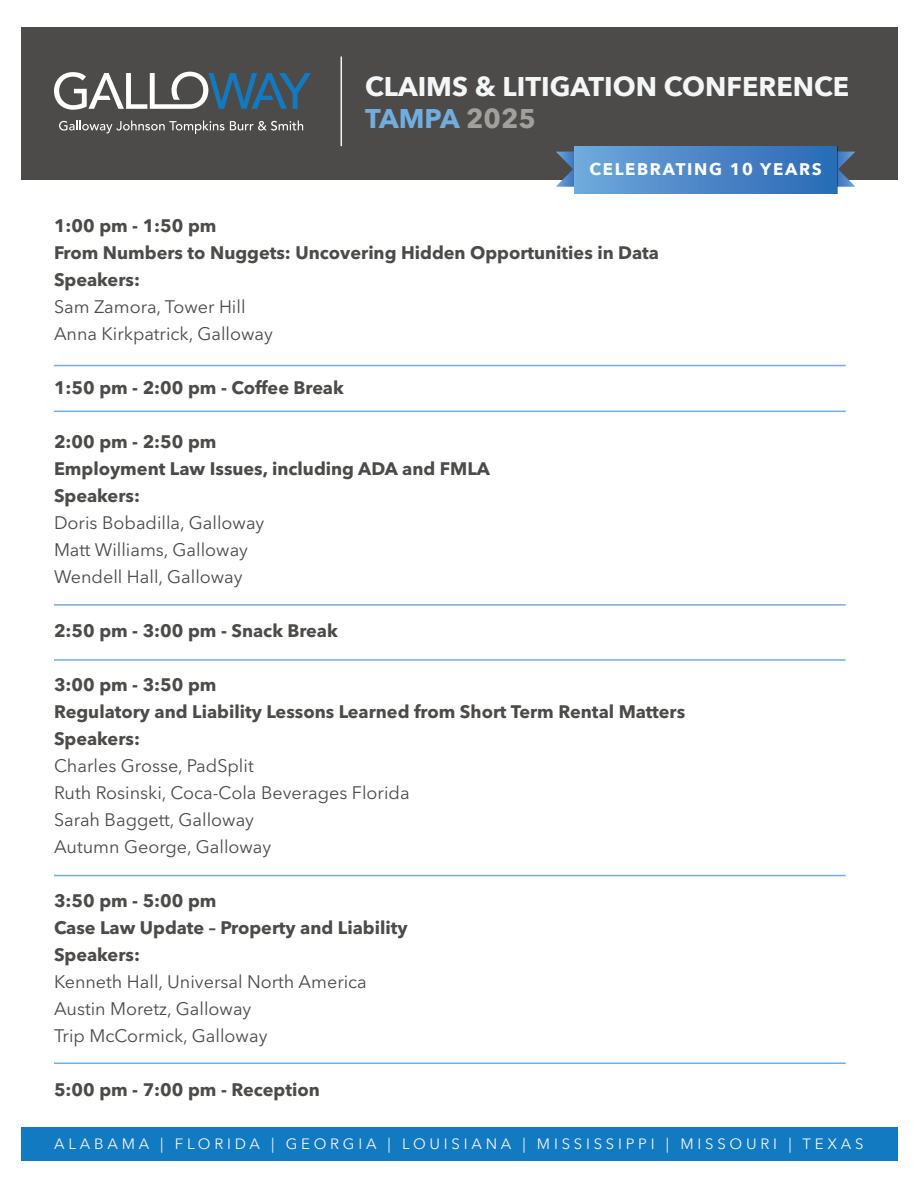
<style>
.page{position:relative;width:918px;height:1188px;background:#fff}
.page>*{position:absolute;margin:0;border:0;box-sizing:border-box;transform-origin:0 0}
.t1{font:700 27px/32.4px "Avenir Next";color:#f4f5f6}
.t2{font:700 18px/27px "Avenir Next LT Pro";color:#4d4b49}
.t3{font:18px/27px "Avenir Next LT Pro";color:#4d4b49}
.t4{font:700 16.8px "Avenir Next";letter-spacing:.1em;color:#fff}
.t5{font:15px "Avenir Next";letter-spacing:.25em;color:#f4f5f6}
.s1{color:#71adde}
.s2{color:#a1a09d}
</style>
<div class="page">
<div style="left:21px;top:1128px;width:876px;height:33px;background:#127ac0"></div>
<hr style="left:54px;top:659px;width:792px;height:2px;background:#71adde">
<hr style="left:54px;top:365px;width:792px;height:1px;background:#71adde">
<hr style="left:54px;top:411px;width:792px;height:1px;background:#71adde">
<hr style="left:54px;top:604px;width:792px;height:2px;background:#71adde">
<hr style="left:54px;top:1062px;width:792px;height:2px;background:#71adde">
<hr style="left:54px;top:875px;width:792px;height:1px;background:#71adde">
<div style="left:21px;top:27px;width:876px;height:153px;background:#4d4b49"></div>
<svg style="left:59px;top:120px;width:244px;height:14px"></svg>
<svg style="left:54px;top:72px;width:257px;height:38px"></svg>
<hr style="left:341px;top:57px;width:1px;height:89px;background:#f4f5f6">
<svg style="left:837px;top:152px;width:18px;height:35px"></svg>
<svg style="left:556px;top:152px;width:18px;height:35px"></svg>
<div style="left:574px;top:146px;width:263px;height:47px;background:linear-gradient(to right,#70a7db,#2a68b4)"></div>
<h1 class="t1" style="left:365px;top:70px;width:486px">CLAIMS &amp; LITIGATION CONFERENCE<br><span class="s1">TAMPA</span> <span class="s2">2025</span></h1>
<p class="t4" style="left:589px;top:154px;width:234px">CELEBRATING 10 YEARS</p>
<p class="t2" style="left:54px;top:212px;width:607px">1:00 pm - 1:50 pm<br>From Numbers to Nuggets: Uncovering Hidden Opportunities in Data<br>Speakers:</p>
<p class="t3" style="left:54px;top:294px;width:220px">Sam Zamora, Tower Hill<br>Anna Kirkpatrick, Galloway</p>
<p class="t2" style="left:54px;top:374px;width:291px">1:50 pm - 2:00 pm - Coffee Break</p>
<p class="t2" style="left:54px;top:428px;width:438px">2:00 pm - 2:50 pm<br>Employment Law Issues, including ADA and FMLA<br>Speakers:</p>
<p class="t3" style="left:54px;top:510px;width:212px">Doris Bobadilla, Galloway<br>Matt Williams, Galloway<br>Wendell Hall, Galloway</p>
<p class="t2" style="left:54px;top:617px;width:285px">2:50 pm - 3:00 pm - Snack Break</p>
<p class="t2" style="left:54px;top:671px;width:633px">3:00 pm - 3:50 pm<br>Regulatory and Liability Lessons Learned from Short Term Rental Matters<br>Speakers:</p>
<p class="t3" style="left:54px;top:753px;width:357px">Charles Grosse, PadSplit<br>Ruth Rosinski, Coca-Cola Beverages Florida<br>Sarah Baggett, Galloway<br>Autumn George, Galloway</p>
<p class="t2" style="left:54px;top:887px;width:355px">3:50 pm - 5:00 pm<br>Case Law Update – Property and Liability<br>Speakers:</p>
<p class="t3" style="left:54px;top:969px;width:314px">Kenneth Hall, Universal North America<br>Austin Moretz, Galloway<br>Trip McCormick, Galloway</p>
<p class="t2" style="left:54px;top:1076px;width:267px">5:00 pm - 7:00 pm - Reception</p>
<p class="t5" style="left:54px;top:1131px;width:811px">ALABAMA | FLORIDA | GEORGIA | LOUISIANA | MISSISSIPPI | MISSOURI | TEXAS</p>
</div>
